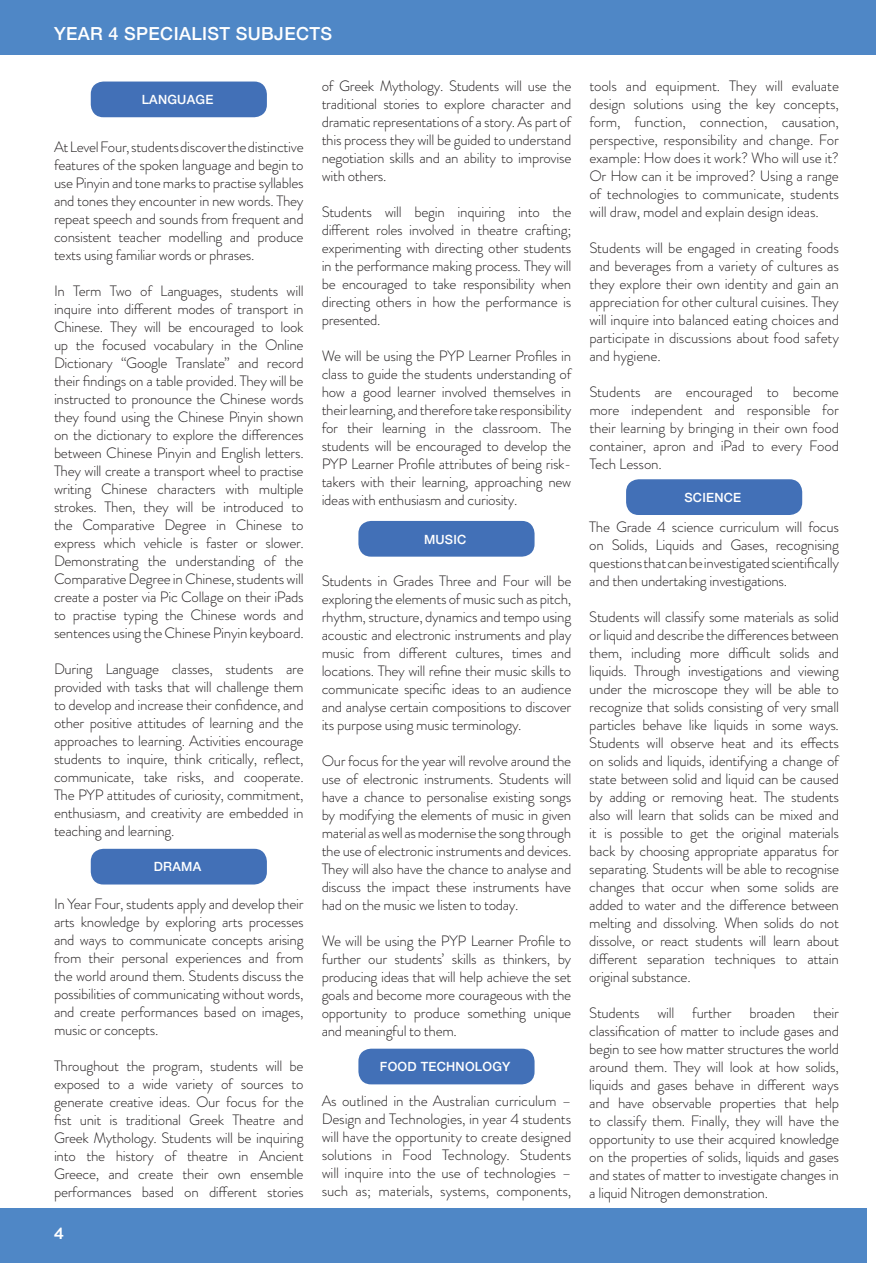
<style>
.page{position:relative;width:893px;height:1263px;background:#fff}
.page>*{position:absolute;margin:0;border:0;box-sizing:border-box;transform-origin:0 0}
.t1{font:500 18px "Helvetica Neue";letter-spacing:.02em;color:#fff}
.t2{font:700 16.5px "Brandon Grotesque";color:#fff}
.t3{font:300 15px/18px "Brandon Grotesque";letter-spacing:-.02em;color:#231f20;text-align:justify}
.t4{font:500 12.75px "Helvetica Neue";letter-spacing:.02em;color:#fff}
</style>
<div class="page">
<div style="left:0;top:0;width:876px;height:54px;background:#4f87c6"></div>
<div style="left:91px;top:82px;width:176px;height:35px;background:#4270b7;border-radius:13px"></div>
<div style="left:91px;top:849px;width:176px;height:35px;background:#4270b7;border-radius:13px"></div>
<div style="left:358px;top:521px;width:177px;height:36px;background:#4270b7;border-radius:13px"></div>
<div style="left:358px;top:1049px;width:177px;height:35px;background:#4270b7;border-radius:13px"></div>
<div style="left:626px;top:479px;width:176px;height:36px;background:#4270b7;border-radius:13px"></div>
<div style="left:0;top:1209px;width:866px;height:54px;background:#4f87c6"></div>
<p class="t1" style="left:54px;top:19px;width:280px">YEAR 4 SPECIALIST SUBJECTS</p>
<p class="t4" style="left:142px;top:89px;width:73px">LANGUAGE</p>
<p class="t3" style="left:54px;top:138px;width:251px">At Level Four, students discover the distinctive features of the spoken language and begin to use Pinyin and tone marks to practise syllables and tones they encounter in new words. They repeat speech and sounds from frequent and consistent teacher modelling and produce texts using familiar words or phrases.</p>
<p class="t3" style="left:54px;top:282px;width:251px">In Term Two of Languages, students will inquire into different modes of transport in Chinese. They will be encouraged to look up the focused vocabulary in the Online Dictionary “Google Translate” and record their findings on a table provided. They will be instructed to pronounce the Chinese words they found using the Chinese Pinyin shown on the dictionary to explore the differences between Chinese Pinyin and English letters.<br>They will create a transport wheel to practise writing Chinese characters with multiple strokes. Then, they will be introduced to the Comparative Degree in Chinese to express which vehicle is faster or slower.<br>Demonstrating the understanding of the Comparative Degree in Chinese, students will create a poster via Pic Collage on their iPads to practise typing the Chinese words and sentences using the Chinese Pinyin keyboard.</p>
<p class="t3" style="left:54px;top:660px;width:251px">During Language classes, students are provided with tasks that will challenge them to develop and increase their confidence, and other positive attitudes of learning and the approaches to learning. Activities encourage students to inquire, think critically, reflect, communicate, take risks, and cooperate.<br>The PYP attitudes of curiosity, commitment, enthusiasm, and creativity are embedded in teaching and learning.</p>
<p class="t4" style="left:154px;top:856px;width:49px">DRAMA</p>
<p class="t3" style="left:54px;top:894px;width:251px">In Year Four, students apply and develop their arts knowledge by exploring arts processes and ways to communicate concepts arising from their personal experiences and from the world around them. Students discuss the possibilities of communicating without words, and create performances based on images, music or concepts.</p>
<p class="t3" style="left:54px;top:1056px;width:251px">Throughout the program, students will be exposed to a wide variety of sources to generate creative ideas. Our focus for the fist unit is traditional Greek Theatre and Greek Mythology. Students will be inquiring into the history of theatre in Ancient Greece, and create their own ensemble performances based on different stories</p>
<p class="t2" style="left:54px;top:1221px;width:11px">4</p>
<p class="t3" style="left:322px;top:77px;width:251px">of Greek Mythology. Students will use the traditional stories to explore character and dramatic representations of a story. As part of this process they will be guided to understand negotiation skills and an ability to improvise with others.</p>
<p class="t3" style="left:322px;top:203px;width:251px">Students will begin inquiring into the different roles involved in theatre crafting; experimenting with directing other students in the performance making process. They will be encouraged to take responsibility when directing others in how the performance is presented.</p>
<p class="t3" style="left:322px;top:347px;width:251px">We will be using the PYP Learner Profiles in class to guide the students understanding of how a good learner involved themselves in their learning, and therefore take responsibility for their learning in the classroom. The students will be encouraged to develop the PYP Learner Profile attributes of being risk&shy;takers with their learning, approaching new ideas with enthusiasm and curiosity.</p>
<p class="t4" style="left:424px;top:529px;width:44px">MUSIC</p>
<p class="t3" style="left:322px;top:572px;width:251px">Students in Grades Three and Four will be exploring the elements of music such as pitch, rhythm, structure, dynamics and tempo using acoustic and electronic instruments and play music from different cultures, times and locations. They will refine their music skills to communicate specific ideas to an audience and analyse certain compositions to discover its purpose using music terminology.</p>
<p class="t3" style="left:322px;top:752px;width:251px">Our focus for the year will revolve around the use of electronic instruments. Students will have a chance to personalise existing songs by modifying the elements of music in given material as well as modernise the song through the use of electronic instruments and devices.<br>They will also have the chance to analyse and discuss the impact these instruments have had on the music we listen to today.</p>
<p class="t3" style="left:322px;top:932px;width:251px">We will be using the PYP Learner Profile to further our students’ skills as thinkers, by producing ideas that will help achieve the set goals and become more courageous with the opportunity to produce something unique and meaningful to them.</p>
<p class="t4" style="left:380px;top:1056px;width:132px">FOOD TECHNOLOGY</p>
<p class="t3" style="left:322px;top:1091px;width:251px">As outlined in the Australian curriculum – Design and Technologies, in year 4 students will have the opportunity to create designed solutions in Food Technology. Students will inquire into the use of technologies – such as; materials, systems, components,</p>
<p class="t3" style="left:589px;top:77px;width:251px">tools and equipment. They will evaluate design solutions using the key concepts, form, function, connection, causation, perspective, responsibility and change. For example: How does it work? Who will use it?<br>Or How can it be improved? Using a range of technologies to communicate, students will draw, model and explain design ideas.</p>
<p class="t3" style="left:589px;top:239px;width:251px">Students will be engaged in creating foods and beverages from a variety of cultures as they explore their own identity and gain an appreciation for other cultural cuisines. They will inquire into balanced eating choices and participate in discussions about food safety and hygiene.</p>
<p class="t3" style="left:589px;top:383px;width:251px">Students are encouraged to become more independent and responsible for their learning by bringing in their own food container, apron and iPad to every Food Tech Lesson.</p>
<p class="t4" style="left:684px;top:487px;width:58px">SCIENCE</p>
<p class="t3" style="left:589px;top:518px;width:251px">The Grade 4 science curriculum will focus on Solids, Liquids and Gases, recognising questions that can be investigated scientifically and then undertaking investigations.</p>
<p class="t3" style="left:589px;top:608px;width:251px">Students will classify some materials as solid or liquid and describe the differences between them, including more difficult solids and liquids. Through investigations and viewing under the microscope they will be able to recognize that solids consisting of very small particles behave like liquids in some ways.<br>Students will observe heat and its effects on solids and liquids, identifying a change of state between solid and liquid can be caused by adding or removing heat. The students also will learn that solids can be mixed and it is possible to get the original materials back by choosing appropriate apparatus for separating. Students will be able to recognise changes that occur when some solids are added to water and the difference between melting and dissolving. When solids do not dissolve, or react students will learn about different separation techniques to attain original substance.</p>
<p class="t3" style="left:589px;top:1004px;width:251px">Students will further broaden their classification of matter to include gases and begin to see how matter structures the world around them. They will look at how solids, liquids and gases behave in different ways and have observable properties that help to classify them. Finally, they will have the opportunity to use their acquired knowledge on the properties of solids, liquids and gases and states of matter to investigate changes in a liquid Nitrogen demonstration.</p>
</div>
